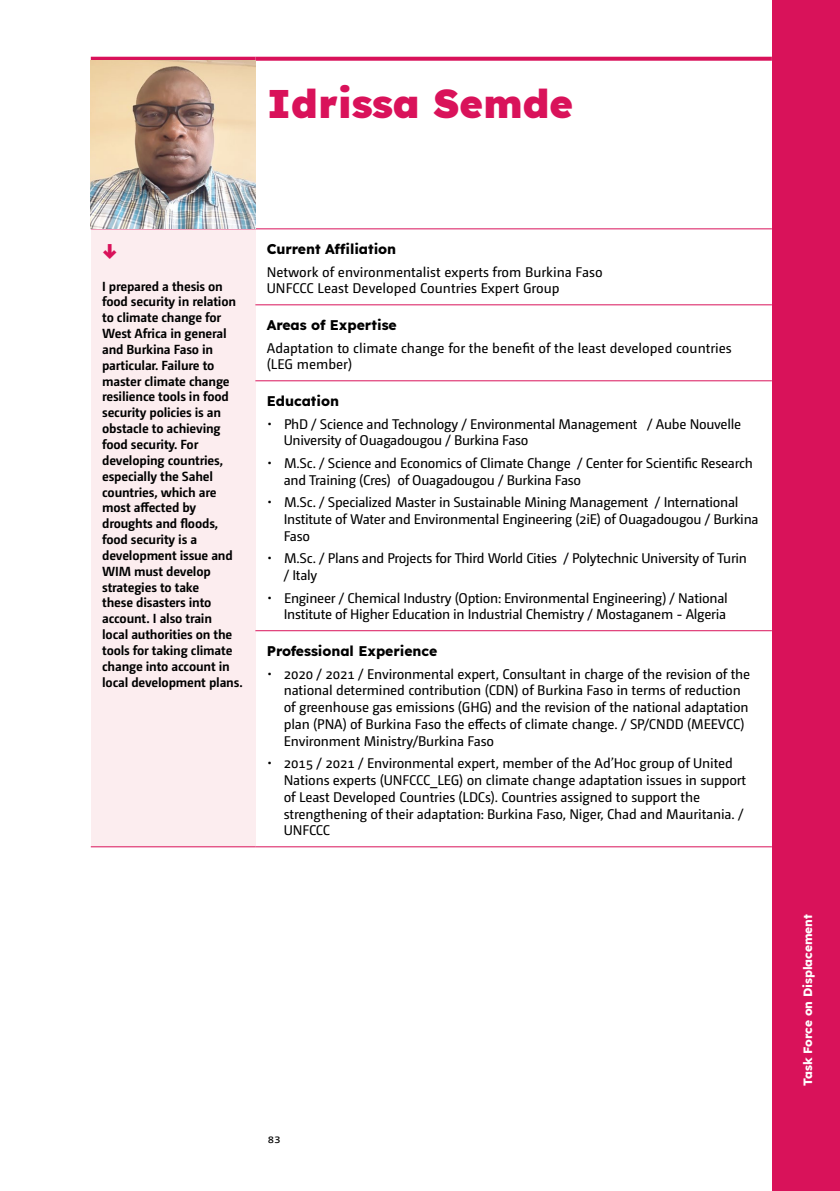
<style>
.page{position:relative;width:840px;height:1191px;background:#fff}
.page>*{position:absolute;margin:0;border:0;box-sizing:border-box;transform-origin:0 0}
.t1{font:800 40px "Lexend";color:#d9125a}
.t2{font:900 22px "Camingo Dos Pro";color:#d9125a}
.t3{font:14px/16.8px "Camingo Dos Pro";letter-spacing:-.01em;color:#000}
.t4{font:700 14px "Lexend";letter-spacing:-.005em;color:#000}
.t5{font:700 13.2px/15.8px "Camingo Dos Pro";letter-spacing:-.015em;color:#000}
.t6{font:700 12px "Lexend";letter-spacing:-.005em;color:#fff}
.t7{font:12px "Camingo Dos Pro";color:#000}
</style>
<div class="page">
<div style="left:771px;top:0;width:68px;height:1191px;background:#d9125a"></div>
<div style="left:91px;top:229px;width:164px;height:618px;background:#fcedef"></div>
<hr style="left:91px;top:57px;width:164px;height:4px;background:#d9125a">
<svg style="left:255px;top:57px;width:516px;height:4px;background:#db2265"></svg>
<hr style="left:255px;top:228px;width:516px;height:1px;background:#d9125a">
<hr style="left:91px;top:228px;width:164px;height:1px;background:#d9125a">
<hr style="left:91px;top:846px;width:164px;height:1px;background:#d9125a">
<hr style="left:255px;top:304px;width:516px;height:1px;background:#d9125a">
<hr style="left:255px;top:380px;width:516px;height:1px;background:#d9125a">
<hr style="left:255px;top:630px;width:516px;height:1px;background:#d9125a">
<hr style="left:255px;top:846px;width:516px;height:1px;background:#d9125a">
<img style="left:91px;top:60px;width:164px;height:168px">
<h1 class="t1" style="left:266px;top:70px;width:307px">Idrissa Semde</h1>
<h2 class="t2" style="left:102px;top:235px;width:17px">↓</h2>
<p class="t5" style="left:102px;top:278px;width:142px">I prepared a thesis on food security in relation to climate change for<br>West Africa in general and Burkina Faso in particular. Failure to master climate change resilience tools in food security policies is an obstacle to achieving food security. For developing countries, especially the Sahel countries, which are most affected by droughts and floods, food security is a development issue and<br>WIM must develop strategies to take<br>these disasters into account. I also train<br>local authorities on the tools for taking climate change into account in local development plans.</p>
<p class="t4" style="left:266px;top:238px;width:131px">Current Affiliation</p>
<p class="t3" style="left:266px;top:263px;width:337px">Network of environmentalist experts from Burkina Faso<br>UNFCCC Least Developed Countries Expert Group</p>
<p class="t4" style="left:266px;top:314px;width:131px">Areas of Expertise</p>
<p class="t3" style="left:266px;top:339px;width:466px">Adaptation to climate change for the benefit of the least developed countries (LEG member)</p>
<p class="t4" style="left:266px;top:390px;width:74px">Education</p>
<p class="t3" style="left:283px;top:415px;width:459px;text-indent:-17px">• PhD / Science and Technology / Environmental Management / Aube Nouvelle<br>University of Ouagadougou / Burkina Faso</p>
<p class="t3" style="left:283px;top:454px;width:470px;text-indent:-17px">• M.Sc. / Science and Economics of Climate Change / Center for Scientific Research and Training (Cres) of Ouagadougou / Burkina Faso</p>
<p class="t3" style="left:283px;top:494px;width:476px;text-indent:-17px">• M.Sc. / Specialized Master in Sustainable Mining Management / International<br>Institute of Water and Environmental Engineering (2iE) of Ouagadougou / Burkina<br>Faso</p>
<p class="t3" style="left:283px;top:550px;width:464px;text-indent:-17px">• M.Sc. / Plans and Projects for Third World Cities / Polytechnic University of Turin / Italy</p>
<p class="t3" style="left:266px;top:589px;width:462px;text-align:right">• Engineer / Chemical Industry (Option: Environmental Engineering) / National<br>Institute of Higher Education in Industrial Chemistry / Mostaganem - Algeria</p>
<p class="t4" style="left:266px;top:640px;width:172px">Professional Experience</p>
<p class="t3" style="left:283px;top:665px;width:468px;text-indent:-17px">• 2020 / 2021 / Environmental expert, Consultant in charge of the revision of the national determined contribution (CDN) of Burkina Faso in terms of reduction of greenhouse gas emissions (GHG) and the revision of the national adaptation plan (PNA) of Burkina Faso the effects of climate change. / SP/CNDD (MEEVCC)<br>Environment Ministry/Burkina Faso</p>
<p class="t3" style="left:283px;top:755px;width:463px;text-indent:-17px">• 2015 / 2021 / Environmental expert, member of the Ad’Hoc group of United Nations experts (UNFCCC_LEG) on climate change adaptation issues in support of Least Developed Countries (LDCs). Countries assigned to support the strengthening of their adaptation: Burkina Faso, Niger, Chad and Mauritania. / UNFCCC</p>
<p class="t7" style="left:268px;top:1132px;width:14px">83</p>
<p class="t6" style="left:797px;top:1085px;width:173px;rotate:-90deg">Task Force on Displacement</p>
</div>
